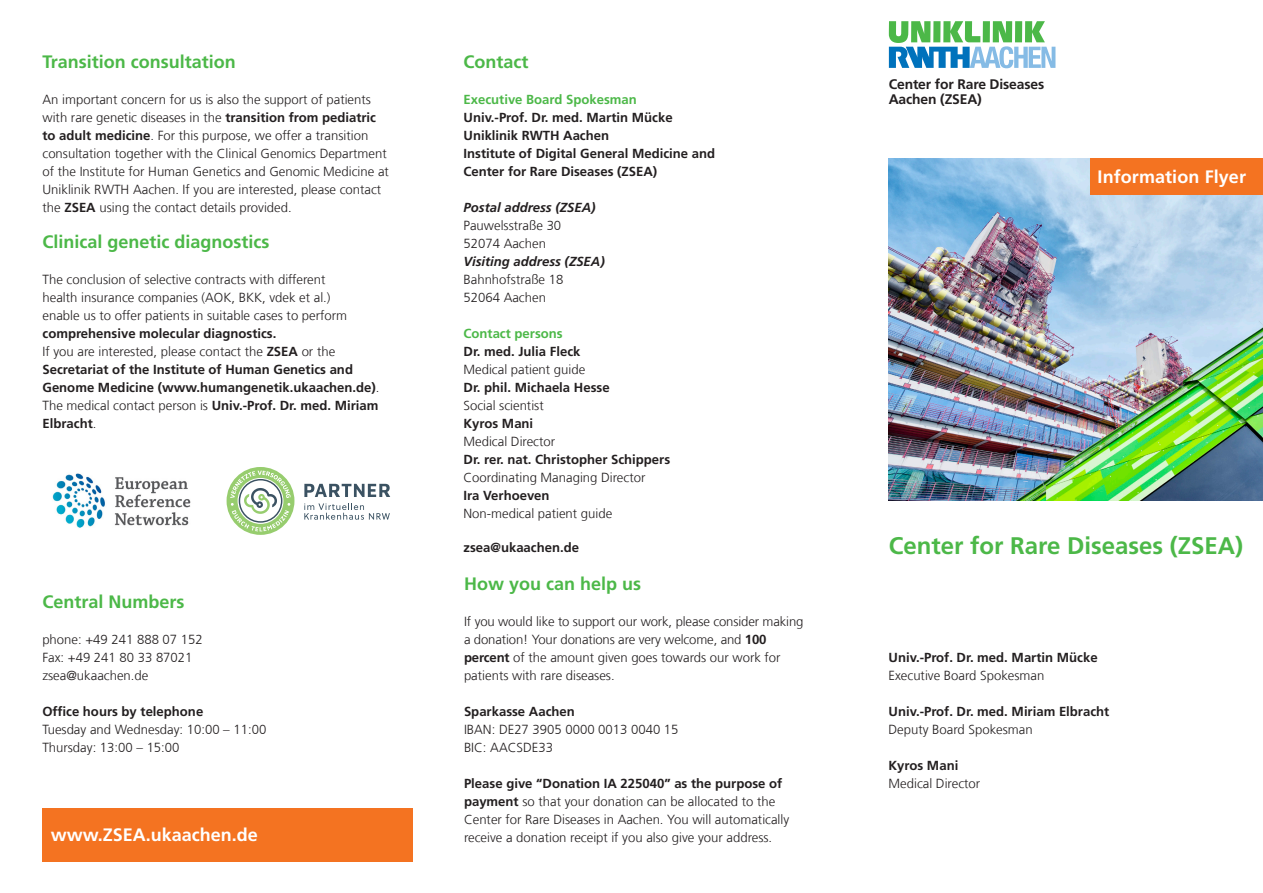
<style>
.page{position:relative;width:1263px;height:893px;background:#fff}
.page>*{position:absolute;margin:0;border:0;box-sizing:border-box;transform-origin:0 0}
.t1{font:700 24px "Frutiger LT Com";color:#4cb848}
.t2{font:700 18px "Frutiger LT Com";color:#4cb848}
.t3{font:700 18px "Frutiger LT Com";letter-spacing:.005em;color:#fff}
.t4{font:700 13.8px/15px "Frutiger LT Com";letter-spacing:-.01em;color:#231f20}
.t5{font:300 13.2px/18px "Frutiger LT Com";color:#231f20}
.t6{font:700 13.2px/18px "Frutiger LT Com";color:#231f20}
.t7{font:italic 700 13.2px "Frutiger LT Com";color:#231f20}
.t8{font:700 13.2px "Frutiger LT Com";color:#4cb848}
.s1{font-weight:700}
.s2{font-weight:300}
</style>
<div class="page">
<img style="left:889px;top:158px;width:374px;height:342px">
<div style="left:42px;top:808px;width:370px;height:54px;background:#f47321"></div>
<div style="left:1091px;top:158px;width:172px;height:36px;background:#f47321"></div>
<img style="left:52px;top:473px;width:139px;height:55px">
<svg style="left:304px;top:484px;width:86px;height:13px"></svg>
<svg style="left:304px;top:503px;width:86px;height:17px"></svg>
<svg style="left:227px;top:467px;width:67px;height:67px"></svg>
<svg style="left:889px;top:21px;width:166px;height:47px"></svg>
<h2 class="t2" style="left:43px;top:51px;width:195px">Transition consultation</h2>
<p class="t5" style="left:43px;top:91px;width:348px">An important concern for us is also the support of patients with rare genetic diseases in the <span class="s1">transition from pediatric to adult medicine</span>. For this purpose, we offer a transition consultation together with the Clinical Genomics Department of the Institute for Human Genetics and Genomic Medicine at Uniklinik RWTH Aachen. If you are interested, please contact the <span class="s1">ZSEA</span> using the contact details provided.</p>
<h2 class="t2" style="left:43px;top:231px;width:229px">Clinical genetic diagnostics</h2>
<p class="t5" style="left:43px;top:271px;width:306px">The conclusion of selective contracts with different health insurance companies (AOK, BKK, vdek et al.) enable us to offer patients in suitable cases to perform</p>
<p class="t6" style="left:43px;top:325px;width:338px">comprehensive molecular diagnostics.<br><span class="s2">If you are interested, please contact the</span> ZSEA <span class="s2">or the </span>Secretariat of the Institute of Human Genetics and Genome Medicine (www.humangenetik.ukaachen.de)<span class="s2">.<br>The medical contact person is</span> Univ.-Prof. Dr. med. Miriam Elbracht<span class="s2">.</span></p>
<h2 class="t2" style="left:42px;top:591px;width:144px">Central Numbers</h2>
<p class="t5" style="left:42px;top:631px;width:162px">phone: +49 241 888 07 152<br>Fax: +49 241 80 33 87021 zsea@ukaachen.de</p>
<p class="t6" style="left:42px;top:703px;width:162px">Office hours by telephone</p>
<p class="t5" style="left:42px;top:721px;width:225px">Tuesday and Wednesday: 10:00 – 11:00<br>Thursday: 13:00 – 15:00</p>
<h2 class="t3" style="left:51px;top:825px;width:209px">www.ZSEA.ukaachen.de</h2>
<h2 class="t2" style="left:463px;top:51px;width:66px">Contact</h2>
<p class="t8" style="left:463px;top:92px;width:175px">Executive Board Spokesman</p>
<p class="t6" style="left:463px;top:109px;width:253px">Univ.-Prof. Dr. med. Martin Mücke<br>Uniklinik RWTH Aachen<br>Institute of Digital General Medicine and<br>Center for Rare Diseases (ZSEA)</p>
<p class="t7" style="left:463px;top:200px;width:133px">Postal address (ZSEA)</p>
<p class="t5" style="left:463px;top:217px;width:99px">Pauwelsstraße 30<br>52074 Aachen</p>
<p class="t7" style="left:463px;top:254px;width:143px">Visiting address (ZSEA)</p>
<p class="t5" style="left:463px;top:271px;width:101px">Bahnhofstraße 18<br>52064 Aachen</p>
<p class="t8" style="left:463px;top:326px;width:101px">Contact persons</p>
<p class="t6" style="left:463px;top:342px;width:118px">Dr. med. Julia Fleck</p>
<p class="t5" style="left:463px;top:361px;width:123px">Medical patient guide</p>
<p class="t6" style="left:463px;top:378px;width:148px">Dr. phil. Michaela Hesse</p>
<p class="t5" style="left:463px;top:396px;width:82px">Social scientist</p>
<p class="t6" style="left:463px;top:414px;width:71px">Kyros Mani</p>
<p class="t5" style="left:463px;top:432px;width:93px">Medical Director</p>
<p class="t6" style="left:463px;top:450px;width:208px">Dr. rer. nat. Christopher Schippers</p>
<p class="t5" style="left:463px;top:468px;width:183px">Coordinating Managing Director</p>
<p class="t6" style="left:463px;top:486px;width:88px">Ira Verhoeven</p>
<p class="t5" style="left:463px;top:504px;width:150px">Non-medical patient guide</p>
<p class="t6" style="left:463px;top:539px;width:117px">zsea@ukaachen.de</p>
<h2 class="t2" style="left:464px;top:573px;width:179px">How you can help us</h2>
<p class="t5" style="left:464px;top:613px;width:341px">If you would like to support our work, please consider making a donation! Your donations are very welcome, and <span class="s1">100 percent</span> of the amount given goes towards our work for patients with rare diseases.</p>
<p class="t6" style="left:464px;top:702px;width:112px">Sparkasse Aachen</p>
<p class="t5" style="left:464px;top:721px;width:216px">IBAN: DE27 3905 0000 0013 0040 15<br>BIC: AACSDE33</p>
<p class="t5" style="left:464px;top:775px;width:327px"><span class="s1">Please give “Donation IA 225040” as the purpose of payment</span> so that your donation can be allocated to the Center for Rare Diseases in Aachen. You will automatically receive a donation receipt if you also give your address.</p>
<p class="t4" style="left:889px;top:77px;width:157px">Center for Rare Diseases<br>Aachen (ZSEA)</p>
<h2 class="t3" style="left:1097px;top:166px;width:150px">Information Flyer</h2>
<h1 class="t1" style="left:889px;top:532px;width:356px">Center for Rare Diseases (ZSEA)</h1>
<p class="t6" style="left:888px;top:649px;width:211px">Univ.-Prof. Dr. med. Martin Mücke</p>
<p class="t5" style="left:888px;top:667px;width:157px">Executive Board Spokesman</p>
<p class="t6" style="left:888px;top:703px;width:222px">Univ.-Prof. Dr. med. Miriam Elbracht</p>
<p class="t5" style="left:888px;top:721px;width:146px">Deputy Board Spokesman</p>
<p class="t6" style="left:888px;top:757px;width:71px">Kyros Mani</p>
<p class="t5" style="left:888px;top:775px;width:93px">Medical Director</p>
</div>
